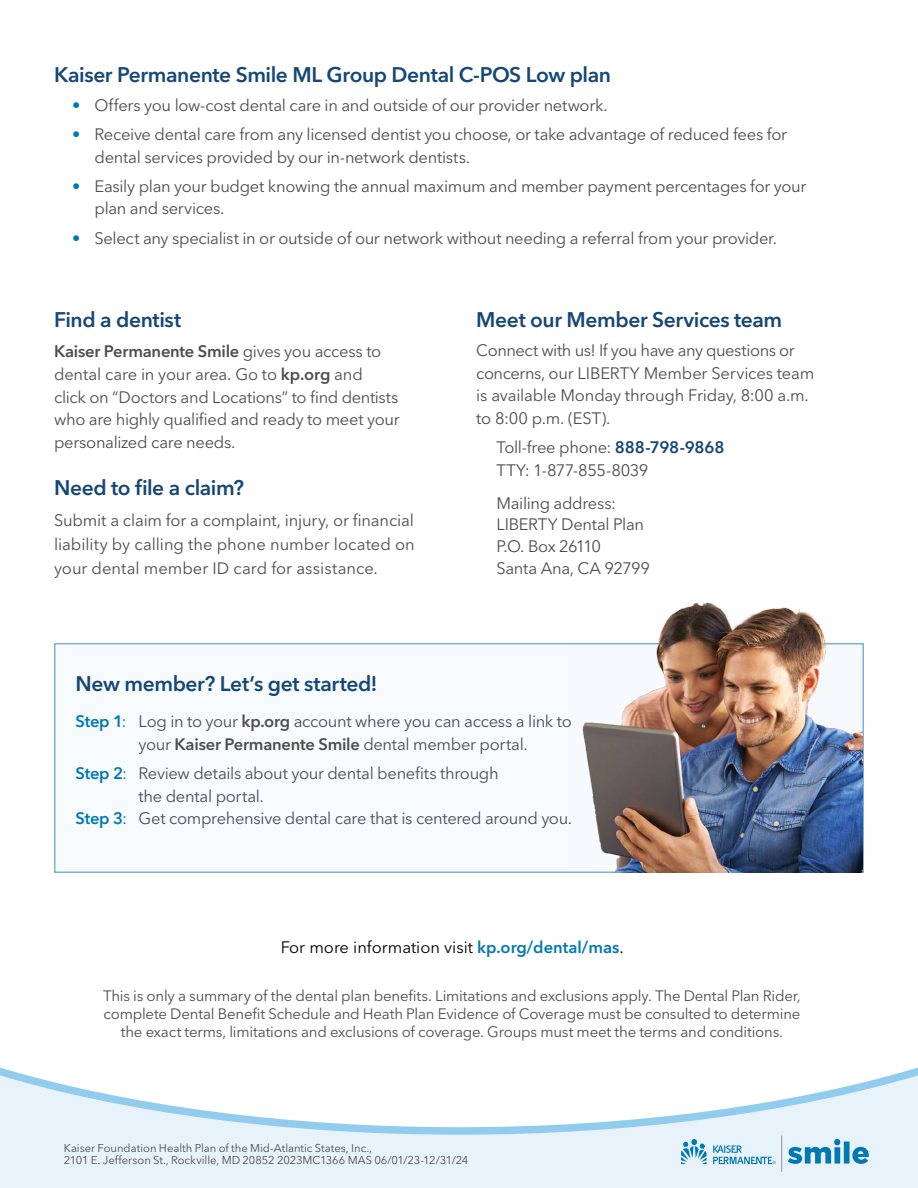
<style>
.page{position:relative;width:918px;height:1188px;background:#fff}
.page>*{position:absolute;margin:0;border:0;box-sizing:border-box;transform-origin:0 0}
.t1{font:600 21px "Avenir Next LT Pro";letter-spacing:-.02em;color:#164777}
.t2{font:16.5px/22.5px "Avenir Next LT Pro";letter-spacing:-.02em;color:#4d4d4f}
.t3{font:16.5px "Avenir Next LT Pro";color:#000}
.t4{font:600 16.5px "Avenir Next LT Pro";letter-spacing:-.02em;color:#0078b3}
.t5{font:16.5px "Avenir Next LT Pro";letter-spacing:-.06em;color:#4d4d4f}
.t6{font:15px/18px "Avenir Next LT Pro";letter-spacing:-.015em;color:#4d4d4f;text-align:center}
.t7{font:11.25px "Avenir Next LT Pro";letter-spacing:-.005em;color:#4d4d4f}
.s1{color:#0078b3}
.s2{font-weight:600}
.s3{font-weight:600;color:#164777}
.s4{font-weight:400}
.s5{font-weight:600;color:#0078b3}
</style>
<div class="page">
<div style="left:54px;top:643px;width:810px;height:230px;background:#f7fbfe;border:2px solid #7cb2d7"></div>
<img style="left:569px;top:602px;width:294px;height:271px">
<svg style="left:0;top:1067px;width:918px;height:121px"></svg>
<svg style="left:681px;top:1139px;width:26px;height:25px"></svg>
<svg style="left:713px;top:1145px;width:63px;height:19px"></svg>
<hr style="left:781px;top:1136px;width:1px;height:36px;background:#939598">
<svg style="left:788px;top:1139px;width:81px;height:25px;background:#7dbada"></svg>
<h2 class="t1" style="left:54px;top:62px;width:559px">Kaiser Permanente Smile ML Group Dental C-POS Low plan</h2>
<p class="t2" style="left:72px;top:94px;width:537px"><span class="s1">•</span> Offers you low-cost dental care in and outside of our provider network.</p>
<p class="t2" style="left:95px;top:123px;width:694px;text-indent:-23px"><span class="s1">•</span> Receive dental care from any licensed dentist you choose, or take advantage of reduced fees for dental services provided by our in-network dentists.</p>
<p class="t2" style="left:95px;top:175px;width:713px;text-indent:-23px"><span class="s1">•</span> Easily plan your budget knowing the annual maximum and member payment percentages for your plan and services.</p>
<p class="t2" style="left:72px;top:227px;width:707px"><span class="s1">•</span> Select any specialist in or outside of our network without needing a referral from your provider.</p>
<h2 class="t1" style="left:54px;top:307px;width:129px">Find a dentist</h2>
<p class="t2" style="left:54px;top:340px;width:347px"><span class="s2">Kaiser Permanente Smile</span> gives you access to dental care in your area. Go to <span class="s2">kp.org</span> and<br>click on “Doctors and Locations” to find dentists who are highly qualified and ready to meet your personalized care needs.</p>
<h2 class="t1" style="left:54px;top:475px;width:192px">Need to file a claim?</h2>
<p class="t2" style="left:54px;top:508px;width:362px;line-height:24px;text-align:justify">Submit a claim for a complaint, injury, or financial liability by calling the phone number located on your dental member ID card for assistance.</p>
<h2 class="t1" style="left:476px;top:307px;width:307px">Meet our Member Services team</h2>
<p class="t2" style="left:476px;top:339px;width:340px">Connect with us! If you have any questions or concerns, our LIBERTY Member Services team is available Monday through Friday, 8:00 a.m. to 8:00 p.m. (EST).</p>
<p class="t2" style="left:497px;top:436px;width:230px">Toll-free phone: <span class="s3">888-798-9868</span></p>
<p class="t2" style="left:497px;top:459px;width:153px">TTY: 1-877-855-8039</p>
<p class="t2" style="left:497px;top:492px;width:121px">Mailing address:</p>
<p class="t2" style="left:497px;top:513px;width:149px">LIBERTY Dental Plan</p>
<p class="t5" style="left:497px;top:537px;width:106px">P.O. Box 26110</p>
<p class="t2" style="left:497px;top:557px;width:155px">Santa Ana, CA 92799</p>
<h3 class="t1" style="left:76px;top:671px;width:304px">New member? Let’s get started!</h3>
<p class="t4" style="left:76px;top:711px;width:52px">Step 1<span class="s4">:</span></p>
<p class="t2" style="left:139px;top:710px;width:435px">Log in to your <span class="s2">kp.org</span> account where you can access a link to your <span class="s2">Kaiser Permanente Smile</span> dental member portal.</p>
<p class="t4" style="left:76px;top:763px;width:53px">Step 2<span class="s4">:</span></p>
<p class="t2" style="left:139px;top:762px;width:362px">Review details about your dental benefits through the dental portal.</p>
<p class="t4" style="left:76px;top:808px;width:53px">Step 3<span class="s4">:</span></p>
<p class="t2" style="left:139px;top:807px;width:435px">Get comprehensive dental care that is centered around you.</p>
<p class="t3" style="left:281px;top:938px;width:344px">For more information visit <span class="s5">kp.org/dental/mas</span>.</p>
<p class="t6" style="left:103px;top:987px;width:699px">This is only a summary of the dental plan benefits. Limitations and exclusions apply. The Dental Plan Rider, complete Dental Benefit Schedule and Heath Plan Evidence of Coverage must be consulted to determine the exact terms, limitations and exclusions of coverage. Groups must meet the terms and conditions.</p>
<p class="t7" style="left:64px;top:1141px;width:310px">Kaiser Foundation Health Plan of the Mid-Atlantic States, Inc.,</p>
<p class="t7" style="left:64px;top:1153px;width:406px">2101 E. Jefferson St., Rockville, MD 20852 2023MC1366 MAS 06/01/23-12/31/24</p>
</div>
